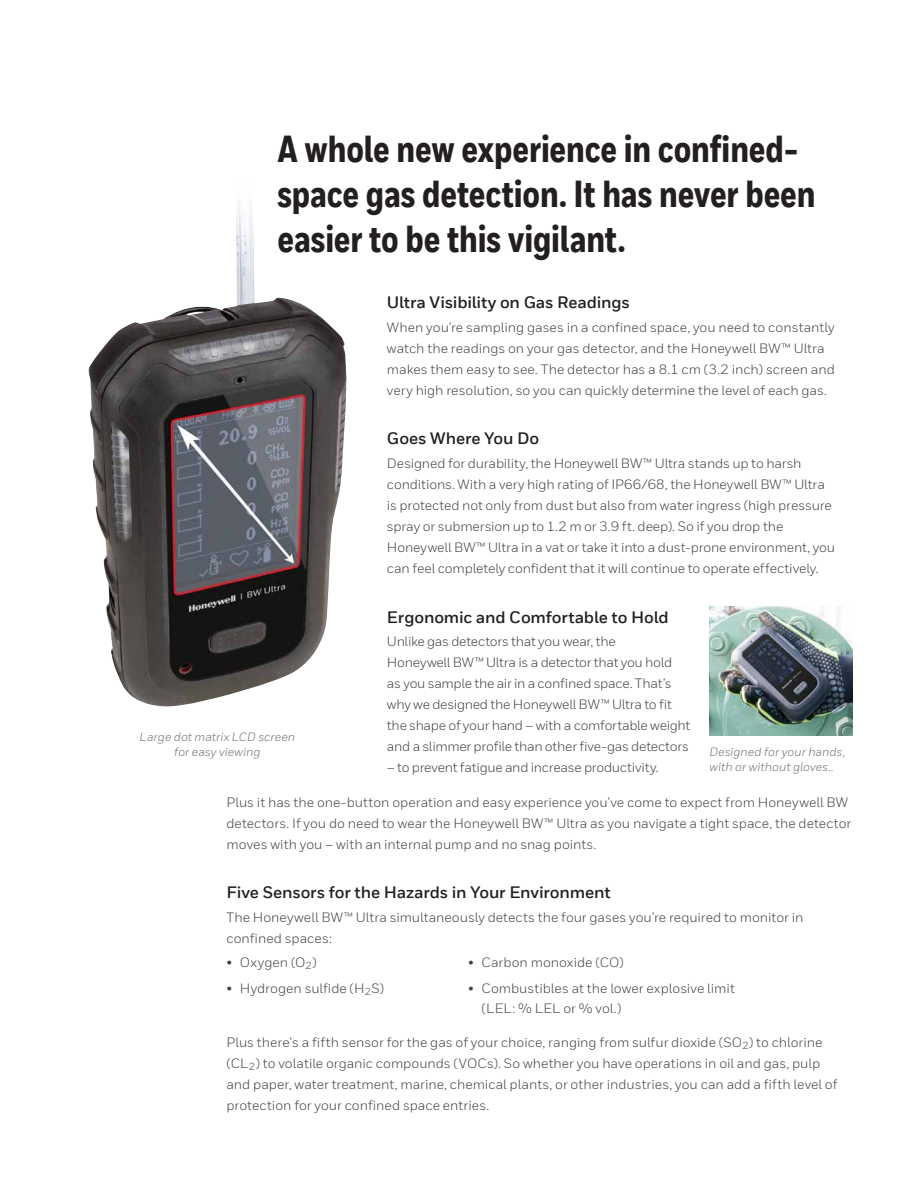
<style>
.page{position:relative;width:918px;height:1188px;background:#fff}
.page>*{position:absolute;margin:0;border:0;box-sizing:border-box;transform-origin:0 0}
.t1{font:800 37.5px/45px "Honeywell Cond TT";letter-spacing:-.005em;color:#231f20}
.t2{font:700 16.5px "Honeywell Sans TT";letter-spacing:-.01em;color:#231f20}
.t3{font:13.5px/21px "Honeywell Sans TT";color:#414042}
.t4{font:13.5px/21px "Honeywell Sans TT";letter-spacing:-.02em;color:#414042}
.t5{font:italic 12px/15.8px "Honeywell Sans TT";letter-spacing:.005em;color:#6d6e71;text-align:center}
</style>
<div class="page">
<img style="left:88px;top:200px;width:258px;height:507px">
<img style="left:710px;top:606px;width:143px;height:130px">
<h1 class="t1" style="left:277px;top:128px;width:540px">A whole new experience in confined&shy;space gas detection. It has never been easier to be this vigilant.</h1>
<p class="t2" style="left:387px;top:292px;width:244px">Ultra Visibility on Gas Readings</p>
<p class="t3" style="left:387px;top:317px;width:449px">When you’re sampling gases in a confined space, you need to constantly watch the readings on your gas detector, and the Honeywell BW™ Ultra makes them easy to see. The detector has a 8.1 cm (3.2 inch) screen and very high resolution, so you can quickly determine the level of each gas.</p>
<p class="t2" style="left:387px;top:429px;width:154px">Goes Where You Do</p>
<p class="t3" style="left:387px;top:453px;width:450px">Designed for durability, the Honeywell BW™ Ultra stands up to harsh conditions. With a very high rating of IP66/68, the Honeywell BW™ Ultra is protected not only from dust but also from water ingress (high pressure spray or submersion up to 1.2 m or 3.9 ft. deep). So if you drop the Honeywell BW™ Ultra in a vat or take it into a dust-prone environment, you can feel completely confident that it will continue to operate effectively.</p>
<p class="t2" style="left:387px;top:607px;width:283px">Ergonomic and Comfortable to Hold</p>
<p class="t4" style="left:387px;top:631px;width:305px">Unlike gas detectors that you wear, the<br>Honeywell BW™ Ultra is a detector that you hold<br>as you sample the air in a confined space. That’s why we designed the Honeywell BW™ Ultra to fit the shape of your hand – with a comfortable weight and a slimmer profile than other five-gas detectors</p>
<p class="t4" style="left:387px;top:757px;width:273px">– to prevent fatigue and increase productivity.</p>
<p class="t3" style="left:226px;top:792px;width:626px">Plus it has the one-button operation and easy experience you’ve come to expect from Honeywell BW detectors. If you do need to wear the Honeywell BW™ Ultra as you navigate a tight space, the detector moves with you – with an internal pump and no snag points.</p>
<p class="t2" style="left:226px;top:883px;width:386px">Five Sensors for the Hazards in Your Environment</p>
<p class="t3" style="left:226px;top:907px;width:578px">The Honeywell BW™ Ultra simultaneously detects the four gases you’re required to monitor in confined spaces:</p>
<p class="t3" style="left:226px;top:952px;width:92px">• Oxygen (O<sub>2</sub>)</p>
<p class="t3" style="left:226px;top:978px;width:159px">• Hydrogen sulfide (H<sub>2</sub>S)</p>
<p class="t5" style="left:140px;top:729px;width:157px">Large dot matrix LCD screen for easy viewing</p>
<p class="t5" style="left:709px;top:744px;width:137px;text-align:left">Designed for your hands, with or without gloves..</p>
<p class="t3" style="left:468px;top:952px;width:157px">• Carbon monoxide (CO)</p>
<p class="t3" style="left:482px;top:979px;width:255px;line-height:19.5px;text-indent:-14px">• Combustibles at the lower explosive limit (LEL: % LEL or % vol.)</p>
<p class="t3" style="left:226px;top:1032px;width:612px">Plus there’s a fifth sensor for the gas of your choice, ranging from sulfur dioxide (SO<sub>2</sub>) to chlorine (CL<sub>2</sub>) to volatile organic compounds (VOCs). So whether you have operations in oil and gas, pulp and paper, water treatment, marine, chemical plants, or other industries, you can add a fifth level of protection for your confined space entries.</p>
</div>
